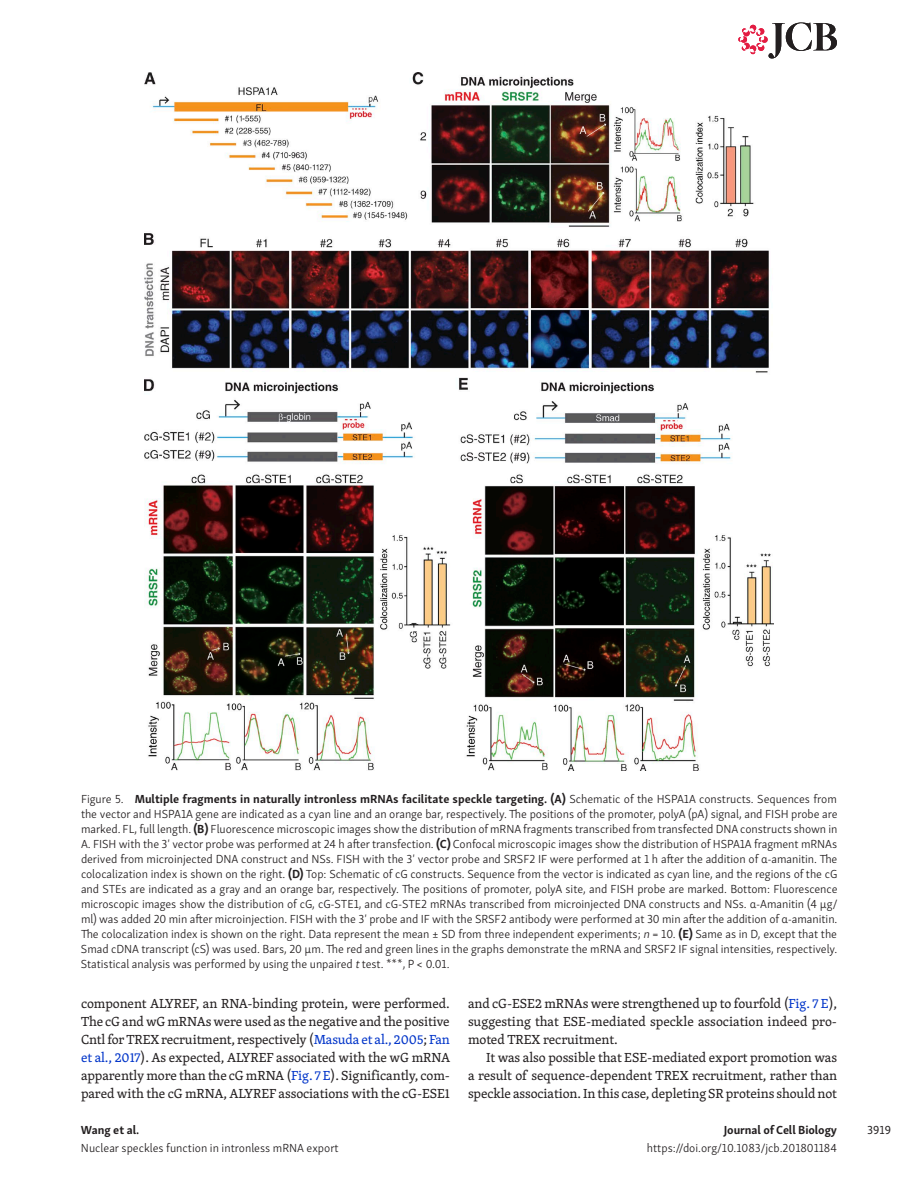
<style>
.page{position:relative;width:918px;height:1188px;background:#fff}
.page>*{position:absolute;margin:0;border:0;box-sizing:border-box;transform-origin:0 0}
.t1{font:13.5px/18px "Skolar PE";letter-spacing:-.005em;color:#231f20;text-align:justify}
.t2{font:300 12px/15px "Skolar Sans PE";color:#231f20;text-align:justify}
.t3{font:700 12px "Skolar Sans PE";letter-spacing:-.005em;color:#231f20}
.t4{font:12px "Skolar Sans PE";color:#231f20}
.s1{font-weight:700}
.s2{font-style:italic}
.s3{color:#0034c9}
</style>
<div class="page">
<svg style="left:738px;top:22px;width:99px;height:36px"></svg>
<img style="left:145px;top:72px;width:628px;height:698px">
<p class="t2" style="left:81px;top:791px;width:758px">Figure 5. <span class="s1">Multiple fragments in naturally intronless mRNAs facilitate speckle targeting. (A)</span> Schematic of the HSPA1A constructs. Sequences from the vector and HSPA1A gene are indicated as a cyan line and an orange bar, respectively. The positions of the promoter, polyA (pA) signal, and FISH probe are marked. FL, full length. <span class="s1">(B)</span> Fluorescence microscopic images show the distribution of mRNA fragments transcribed from transfected DNA constructs shown in A. FISH with the 3′ vector probe was performed at 24 h after transfection. <span class="s1">(C)</span> Confocal microscopic images show the distribution of HSPA1A fragment mRNAs derived from microinjected DNA construct and NSs. FISH with the 3′ vector probe and SRSF2 IF were performed at 1 h after the addition of α-amanitin. The colocalization index is shown on the right. <span class="s1">(D)</span> Top: Schematic of cG constructs. Sequence from the vector is indicated as cyan line, and the regions of the cG and STEs are indicated as a gray and an orange bar, respectively. The positions of promoter, polyA site, and FISH probe are marked. Bottom: Fluorescence microscopic images show the distribution of cG, cG-STE1, and cG-STE2 mRNAs transcribed from microinjected DNA constructs and NSs. α-Amanitin (4 µg/ ml) was added 20 min after microinjection. FISH with the 3′ probe and IF with the SRSF2 antibody were performed at 30 min after the addition of α-amanitin.<br>The colocalization index is shown on the right. Data represent the mean ± SD from three independent experiments; <span class="s2">n</span> = 10. <span class="s1">(E)</span> Same as in D, except that the Smad cDNA transcript (cS) was used. Bars, 20 µm. The red and green lines in the graphs demonstrate the mRNA and SRSF2 IF signal intensities, respectively.<br>Statistical analysis was performed by using the unpaired <span class="s2">t</span>test. ***, P &lt; 0.01.</p>
<p class="t1" style="left:81px;top:994px;width:371px">component ALYREF, an RNA-binding protein, were performed.<br>The cG and wG mRNAs were used as the negative and the positive Cntl for TREX recruitment, respectively (<span class="s3">Masuda et al., 2005</span>; <span class="s3">Fan et al., 2017</span>). As expected, ALYREF associated with the wG mRNA apparently more than the cG mRNA (<span class="s3">Fig. 7 E</span>). Significantly, com&shy;pared with the cG mRNA, ALYREF associations with the cG-ESE1</p>
<p class="t1" style="left:468px;top:994px;width:371px">and cG-ESE2 mRNAs were strengthened up to fourfold (<span class="s3">Fig. 7 E</span>), suggesting that ESE-mediated speckle association indeed pro&shy;moted TREX recruitment.</p>
<p class="t1" style="left:468px;top:1048px;width:371px;text-indent:18px">It was also possible that ESE-mediated export promotion was a result of sequence-dependent TREX recruitment, rather than speckle association. In this case, depleting SR proteins should not</p>
<p class="t3" style="left:81px;top:1120px;width:60px">Wang et al.</p>
<p class="t2" style="left:81px;top:1140px;width:259px">Nuclear speckles function in intronless mRNA export</p>
<p class="t3" style="left:724px;top:1120px;width:115px">Journal of Cell Biology</p>
<p class="t2" style="left:647px;top:1140px;width:192px">https://doi.org/10.1083/jcb.201801184</p>
<p class="t4" style="left:867px;top:1121px;width:25px">3919</p>
</div>
